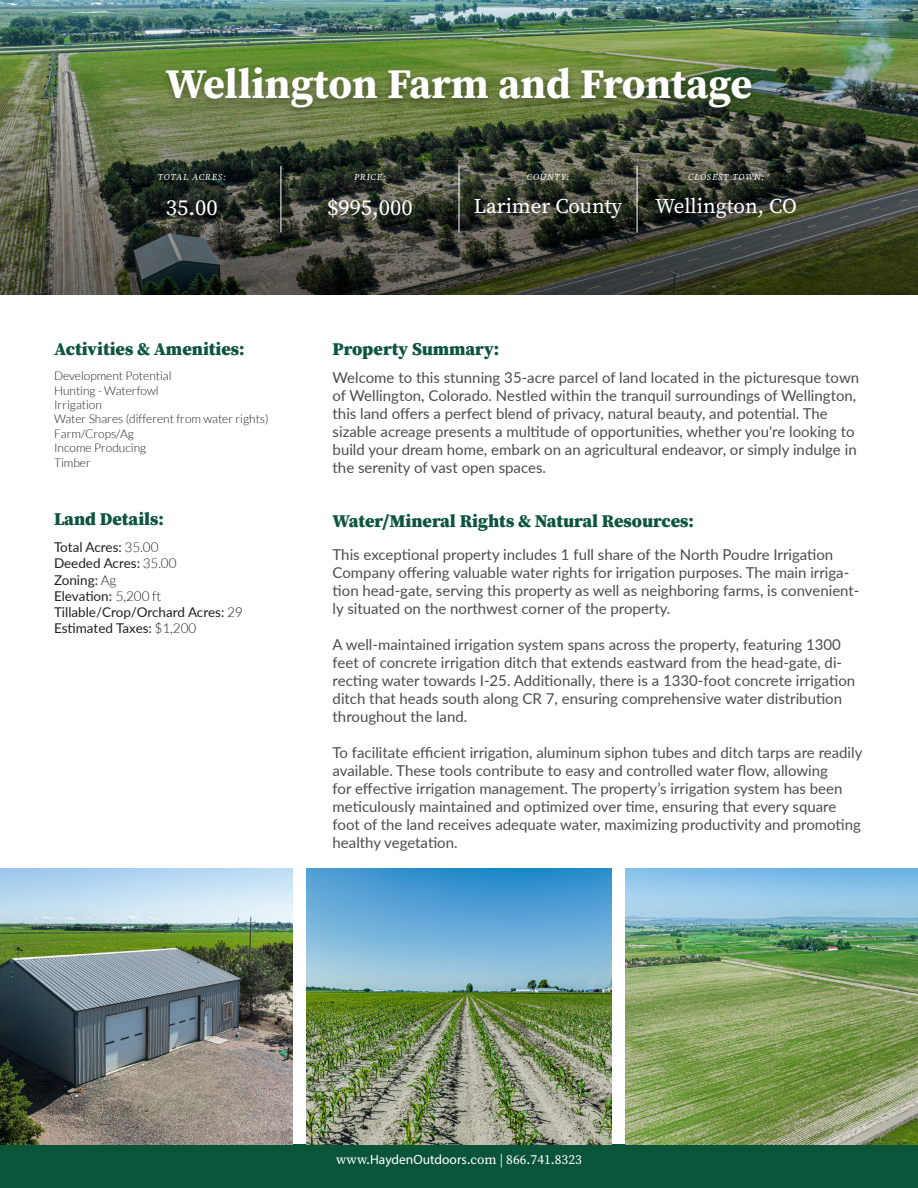
<style>
.page{position:relative;width:918px;height:1188px;background:#fff}
.page>*{position:absolute;margin:0;border:0;box-sizing:border-box;transform-origin:0 0}
.Property_Summary_Bod{font:700 42px "Source Serif Pro";color:#fff}
.Property_Summary_Bod-2{font:22.5px "Source Serif Pro";color:#fff}
.Property_Summary_Bod-3{font:21px "Source Serif Pro";color:#fff}
.t1{font:900 18px "Source Serif Pro";color:#0d5540}
.t2{font:15px/18px "Lato";color:#4b4c4d}
.t3{font:13.5px "Lato";color:#231f20}
.t4{font:13.5px "Source Serif Pro";color:#fff}
.t5{font:300 12px "Lato";color:#231f20}
.t6{font:italic 9px "Source Serif Pro";letter-spacing:.1em;color:#fff}
.s1{font-weight:300}
.s2{font-family:"Myriad Pro"}
</style>
<div class="page">
<div style="left:0;top:1144px;width:918px;height:44px;background:#0a543a"></div>
<img style="left:0;top:0;width:918px;height:294px">
<div style="left:158px;top:63px;width:601px;height:56px;background:#231f20;opacity:.45"></div>
<svg style="left:281px;top:166px;width:1px;height:25px"></svg>
<svg style="left:459px;top:166px;width:1px;height:25px"></svg>
<svg style="left:637px;top:166px;width:1px;height:25px"></svg>
<hr style="left:281px;top:191px;width:1px;height:42px;background:#fff">
<hr style="left:459px;top:191px;width:1px;height:42px;background:#fff">
<hr style="left:637px;top:191px;width:1px;height:42px;background:#fff">
<img style="left:306px;top:868px;width:306px;height:276px">
<img style="left:626px;top:868px;width:292px;height:276px">
<img style="left:0;top:868px;width:292px;height:276px">
<p class="Property_Summary_Bod" style="left:166px;top:54px;width:588px">Wellington Farm and Frontage</p>
<p class="t6" style="left:158px;top:171px;width:70px">TOTAL ACRES:</p>
<p class="t6" style="left:354px;top:171px;width:33px">PRICE:</p>
<p class="t6" style="left:527px;top:171px;width:44px">COUNTY:</p>
<p class="t6" style="left:688px;top:171px;width:78px">CLOSEST TOWN:</p>
<p class="Property_Summary_Bod-2" style="left:166px;top:192px;width:53px">35.00</p>
<p class="Property_Summary_Bod-2" style="left:327px;top:192px;width:87px">$995,000</p>
<p class="Property_Summary_Bod-3" style="left:474px;top:192px;width:150px">Larimer County</p>
<p class="Property_Summary_Bod-3" style="left:655px;top:192px;width:143px">Wellington, CO</p>
<p class="t1" style="left:54px;top:336px;width:192px">Activities &amp; Amenities:</p>
<p class="t5" style="left:54px;top:370px;width:119px">Development Potential</p>
<p class="t5" style="left:54px;top:384px;width:106px">Hunting - Waterfowl</p>
<p class="t5" style="left:54px;top:398px;width:49px">Irrigation</p>
<p class="t5" style="left:54px;top:413px;width:216px">Water Shares (different from water rights)</p>
<p class="t5" style="left:54px;top:427px;width:81px">Farm/Crops/Ag</p>
<p class="t5" style="left:54px;top:442px;width:94px">Income Producing</p>
<p class="t5" style="left:54px;top:456px;width:38px">Timber</p>
<p class="t1" style="left:54px;top:507px;width:111px">Land Details:</p>
<p class="t3" style="left:54px;top:538px;width:106px">Total Acres: <span class="s1">35.00</span></p>
<p class="t3" style="left:54px;top:554px;width:124px">Deeded Acres: <span class="s1">35.00</span></p>
<p class="t3" style="left:54px;top:570px;width:64px">Zoning: <span class="s1">Ag</span></p>
<p class="t3" style="left:54px;top:586px;width:109px">Elevation: <span class="s1">5,200 ft</span></p>
<p class="t3" style="left:54px;top:602px;width:190px">Tillable/Crop/Orchard Acres: <span class="s1">29</span></p>
<p class="t3" style="left:54px;top:619px;width:144px">Estimated Taxes: <span class="s1">$1,200</span></p>
<p class="t1" style="left:333px;top:336px;width:168px">Property Summary:</p>
<p class="t2" style="left:333px;top:368px;width:528px">Welcome to this stunning 35-acre parcel of land located in the picturesque town of Wellington, Colorado. Nestled within the tranquil surroundings of Wellington, this land offers a perfect blend of privacy, natural beauty, and potential. The sizable acreage presents a multitude of opportunities, whether you're looking to build your dream home, embark on an agricultural endeavor, or simply indulge in the serenity of vast open spaces.</p>
<p class="t1" style="left:333px;top:509px;width:363px">Water/Mineral Rights &amp; Natural Resources:</p>
<p class="t2" style="left:333px;top:545px;width:528px">This exceptional property includes 1 full share of the North Poudre Irrigation Company offering valuable water rights for irrigation purposes. The main irriga&shy;tion head-gate, serving this property as well as neighboring farms, is convenient&shy;ly situated on the northwest corner of the property.</p>
<p class="t2" style="left:333px;top:635px;width:524px">A well-maintained irrigation system spans across the property, featuring 1300 feet of concrete irrigation ditch that extends eastward from the head-gate, di&shy;recting water towards I-25. Additionally, there is a 1330-foot concrete irrigation ditch that heads south along CR 7, ensuring comprehensive water distribution throughout the land.</p>
<p class="t2" style="left:333px;top:743px;width:531px">To facilitate efficient irrigation, aluminum siphon tubes and ditch tarps are readily available. These tools contribute to easy and controlled water flow, allowing<br>for effective irrigation management. The property’s irrigation system has been meticulously maintained and optimized over time, ensuring that every square foot of the land receives adequate water, maximizing productivity and promoting healthy vegetation.</p>
<p class="t4" style="left:336px;top:1151px;width:247px">www.<span class="s2">HaydenOutdoors</span>.com | 866.741.8323</p>
</div>
